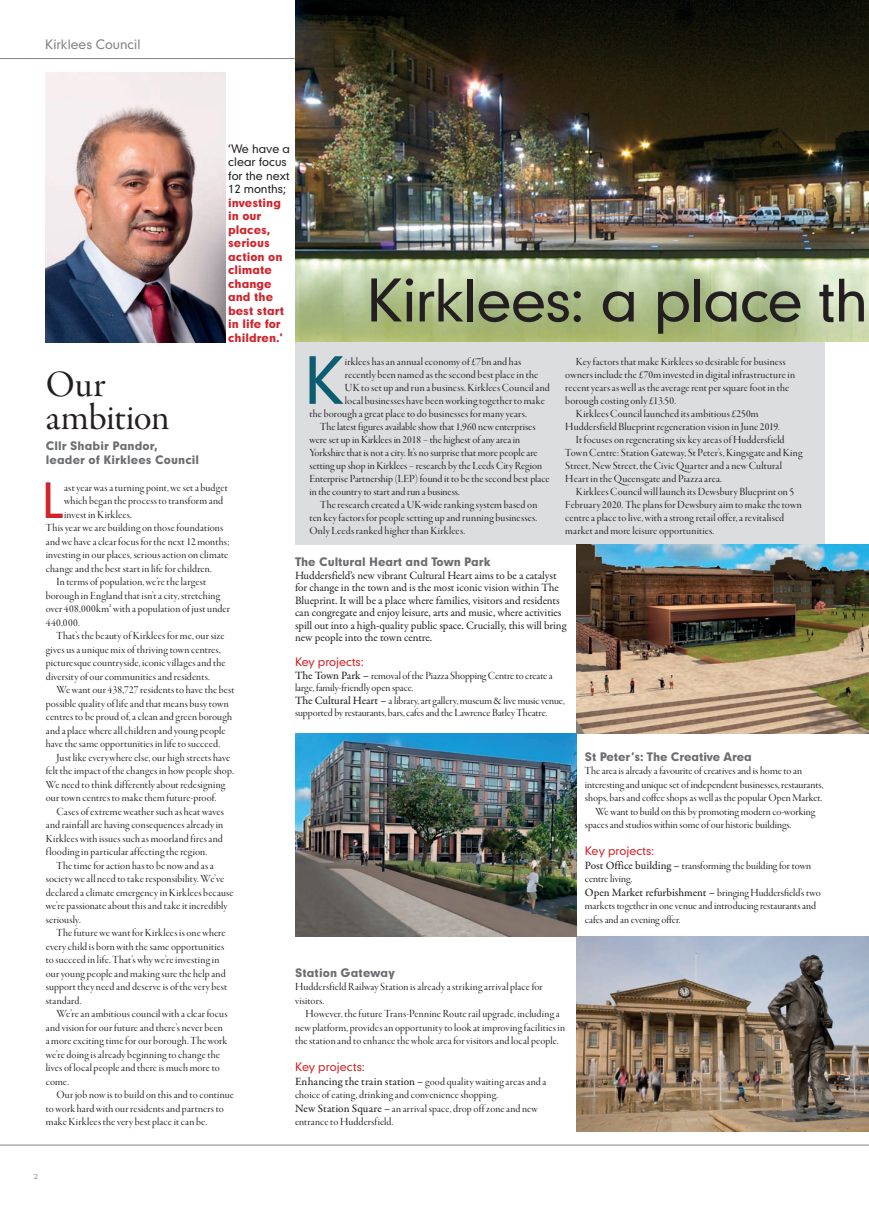
<style>
.page{position:relative;width:869px;height:1205px;background:#fff}
.page>*{position:absolute;margin:0;border:0;box-sizing:border-box;transform-origin:0 0}
.Supplement_body_copy{font:62.25px "Geometric 706 BT Medium B";color:#0c5d6f}
.main_heading{font:56.25px "Geometric 706 BT Medium B";letter-spacing:-.02em;color:#231f20}
.Supplement_body_copy-2{font:46.62px "Geometric 706 BT Medium B";color:#d1232a}
.new_sub_main_head{font:37.5px/32.5px "Garamond Premr Pro Subh";letter-spacing:-.015em;color:#231f20}
.t1{font:12.5px "Geometric 706 BT Medium B";color:#808285}
.body_text{font:11.25px/13.5px "Garamond Premr Pro Disp";letter-spacing:.01em;color:#231f20}
.body_text_no_indent{font:11.25px/13.5px "Garamond Premr Pro Disp";letter-spacing:.005em;color:#231f20}
._9pt_sub_head{font:11.25px/12.5px "Garamond Premr Pro";letter-spacing:-.005em;color:#231f20}
.Supplement_body_copy-3{font:11.25px/13.5px "Garamond Premr Pro Disp";letter-spacing:.015em;color:#231f20}
.body_text_no_indent-2{font:11.25px/13.5px "Geometric 706 BT Black B";color:#d1232a}
._9pt_sub_head-2{font:11.25px/13.5px "Geometric 706 BT Black B";color:#6c6d70}
.body_text-2{font:11.25px "Geometric 706 BT Medium B";color:#d1232a}
.t2{font:300 11.25px "Gill Sans MT Pro";color:#808285}
.s1{font-family:"Geometric 706 BT Medium B";color:#231f20}
.s2{font-family:"Garamond Premr Pro";font-weight:500}
</style>
<div class="page">
<svg style="left:0;top:58px;width:295px;height:1px"></svg>
<hr style="left:0;top:1144px;width:869px;height:1px;background:#808285">
<img style="left:295px;top:0;width:574px;height:342px">
<div style="left:295px;top:342px;width:529px;height:202px;background:#dcdddf"></div>
<img style="left:576px;top:544px;width:293px;height:189px">
<img style="left:576px;top:936px;width:293px;height:195px">
<img style="left:295px;top:733px;width:281px;height:203px">
<img style="left:46px;top:72px;width:179px;height:271px">
<p class="t1" style="left:45px;top:36px;width:97px">Kirklees Council</p>
<p class="body_text_no_indent-2" style="left:228px;top:141px;width:63px"><span class="s1">‘We have a clear focus for the next<br>12 months; </span>investing in our places, serious action on climate change and the best start in life for children.’</p>
<p class="main_heading" style="left:366px;top:263px;width:503px">Kirklees: a place th</p>
<p class="new_sub_main_head" style="left:46px;top:370px;width:125px">Our ambition</p>
<p class="_9pt_sub_head-2" style="left:46px;top:438px;width:155px">Cllr Shabir Pandor, leader of Kirklees Council</p>
<p class="Supplement_body_copy-2" style="left:42px;top:469px;width:24px">L</p>
<p class="Supplement_body_copy-3" style="left:64px;top:481px;width:165px">ast year was a turning point, we set a budget which began the process to transform and invest in Kirklees.</p>
<p class="body_text_no_indent" style="left:46px;top:521px;width:185px">This year we are building on those foundations and we have a clear focus for the next 12 months; investing in our places, serious action on climate change and the best start in life for children.</p>
<p class="body_text" style="left:46px;top:575px;width:186px;text-indent:11px">In terms of population, we’re the largest borough in England that isn’t a city, stretching over 408,000km² with a population of just under 440,000.</p>
<p class="body_text" style="left:46px;top:629px;width:181px;text-indent:11px">That’s the beauty of Kirklees for me, our size gives us a unique mix of thriving town centres, picturesque countryside, iconic villages and the diversity of our communities and residents.</p>
<p class="body_text" style="left:46px;top:683px;width:190px;text-indent:11px">We want our 438,727 residents to have the best possible quality of life and that means busy town centres to be proud of, a clean and green borough and a place where all children and young people have the same opportunities in life to succeed.</p>
<p class="body_text" style="left:46px;top:751px;width:190px;text-indent:11px">Just like everywhere else, our high streets have felt the impact of the changes in how people shop.<br>We need to think differently about redesigning our town centres to make them future-proof.</p>
<p class="body_text" style="left:46px;top:805px;width:180px;text-align:justify;text-indent:11px">Cases of extreme weather such as heat waves and rainfall are having consequences already in Kirklees with issues such as moorland fires and flooding in particular affecting the region.</p>
<p class="body_text" style="left:46px;top:859px;width:189px;text-indent:11px">The time for action has to be now and as a society we all need to take responsibility. We’ve declared a climate emergency in Kirklees because we’re passionate about this and take it incredibly seriously.</p>
<p class="body_text" style="left:46px;top:926px;width:183px;text-indent:11px">The future we want for Kirklees is one where every child is born with the same opportunities to succeed in life. That’s why we’re investing in our young people and making sure the help and support they need and deserve is of the very best standard.</p>
<p class="body_text" style="left:46px;top:1007px;width:183px;text-indent:11px">We’re an ambitious council with a clear focus and vision for our future and there’s never been a more exciting time for our borough. The work we’re doing is already beginning to change the lives of local people and there is much more to come.</p>
<p class="body_text" style="left:46px;top:1088px;width:190px;text-indent:11px">Our job now is to build on this and to continue to work hard with our residents and partners to make Kirklees the very best place it can be.</p>
<p class="t2" style="left:33px;top:1168px;width:7px">2</p>
<p class="Supplement_body_copy" style="left:304px;top:339px;width:42px">K</p>
<p class="Supplement_body_copy-3" style="left:345px;top:355px;width:178px">irklees has an annual economy of £7bn and has</p>
<p class="Supplement_body_copy-3" style="left:345px;top:368px;width:195px">recently been named as the second best place in the</p>
<p class="Supplement_body_copy-3" style="left:345px;top:381px;width:206px">UK to set up and run a business. Kirklees Council and</p>
<p class="Supplement_body_copy-3" style="left:345px;top:394px;width:201px">local businesses have been working together to make</p>
<p class="Supplement_body_copy-3" style="left:309px;top:407px;width:219px">the borough a great place to do businesses for many years.</p>
<p class="body_text" style="left:309px;top:420px;width:242px;line-height:13px;text-indent:11px">The latest figures available show that 1,960 new enterprises were set up in Kirklees in 2018 – the highest of any area in Yorkshire that is not a city. It’s no surprise that more people are setting up shop in Kirklees – research by the Leeds City Region Enterprise Partnership (LEP) found it to be the second best place in the country to start and run a business.</p>
<p class="body_text" style="left:309px;top:498px;width:229px;line-height:13px;text-align:justify;text-indent:11px">The research created a UK-wide ranking system based on ten key factors for people setting up and running businesses.<br>Only Leeds ranked higher than Kirklees.</p>
<p class="body_text" style="left:565px;top:355px;width:231px;line-height:13px;text-indent:11px">Key factors that make Kirklees so desirable for business owners include the £70m invested in digital infrastructure in recent years as well as the average rent per square foot in the borough costing only £13.50.</p>
<p class="body_text" style="left:565px;top:407px;width:216px;line-height:13px;text-indent:11px">Kirklees Council launched its ambitious £250m<br>Huddersfield Blueprint regeneration vision in June 2019.</p>
<p class="body_text" style="left:565px;top:433px;width:239px;line-height:13px;text-indent:11px">It focuses on regenerating six key areas of Huddersfield Town Centre: Station Gateway, St Peter’s, Kingsgate and King Street, New Street, the Civic Quarter and a new Cultural Heart in the Queensgate and Piazza area.</p>
<p class="body_text" style="left:565px;top:485px;width:238px;line-height:13px;text-indent:11px">Kirklees Council will launch its Dewsbury Blueprint on 5<br>February 2020. The plans for Dewsbury aim to make the town centre a place to live, with a strong retail offer, a revitalised market and more leisure opportunities.</p>
<p class="_9pt_sub_head-2" style="left:295px;top:555px;width:197px">The Cultural Heart and Town Park</p>
<p class="_9pt_sub_head" style="left:295px;top:569px;width:273px">Huddersfield’s new vibrant Cultural Heart aims to be a catalyst for change in the town and is the most iconic vision within The Blueprint. It will be a place where families, visitors and residents can congregate and enjoy leisure, arts and music, where activities spill out into a high-quality public space. Crucially, this will bring new people into the town centre.</p>
<p class="body_text-2" style="left:295px;top:654px;width:70px">Key projects:</p>
<p class="body_text_no_indent" style="left:295px;top:669px;width:259px;line-height:12.5px"><span class="s2">The Town Park –</span> removal of the Piazza Shopping Centre to create a large, family-friendly open space.</p>
<p class="body_text" style="left:295px;top:694px;width:271px;line-height:12.5px"><span class="s2">The Cultural Heart –</span> a library, art gallery, museum &amp; live music venue, supported by restaurants, bars, cafes and the Lawrence Batley Theatre.</p>
<p class="_9pt_sub_head-2" style="left:295px;top:965px;width:101px">Station Gateway</p>
<p class="body_text_no_indent" style="left:295px;top:980px;width:249px">Huddersfield Railway Station is already a striking arrival place for visitors.</p>
<p class="body_text" style="left:295px;top:1007px;width:272px;text-align:center">However, the future Trans-Pennine Route rail upgrade, including a new platform, provides an opportunity to look at improving facilities in the station and to enhance the whole area for visitors and local people.</p>
<p class="body_text-2" style="left:295px;top:1059px;width:72px">Key projects:</p>
<p class="body_text" style="left:295px;top:1075px;width:253px"><span class="s2">Enhancing the train station –</span> good quality waiting areas and a choice of eating, drinking and convenience shopping.</p>
<p class="body_text" style="left:295px;top:1102px;width:244px"><span class="s2">New Station Square –</span> an arrival space, drop off zone and new entrance to Huddersfield.</p>
<p class="_9pt_sub_head-2" style="left:585px;top:749px;width:168px">St Peter’s: The Creative Area</p>
<p class="body_text_no_indent" style="left:585px;top:764px;width:240px">The area is already a favourite of creatives and is home to an interesting and unique set of independent businesses, restaurants, shops, bars and coffee shops as well as the popular Open Market.</p>
<p class="body_text" style="left:585px;top:805px;width:232px;text-indent:11px">We want to build on this by promoting modern co-working spaces and studios within some of our historic buildings.</p>
<p class="body_text-2" style="left:585px;top:843px;width:71px">Key projects:</p>
<p class="body_text" style="left:585px;top:859px;width:228px"><span class="s2">Post Office building –</span> transforming the building for town centre living.</p>
<p class="body_text" style="left:585px;top:886px;width:237px"><span class="s2">Open Market refurbishment –</span> bringing Huddersfield’s two markets together in one venue and introducing restaurants and cafes and an evening offer.</p>
</div>
